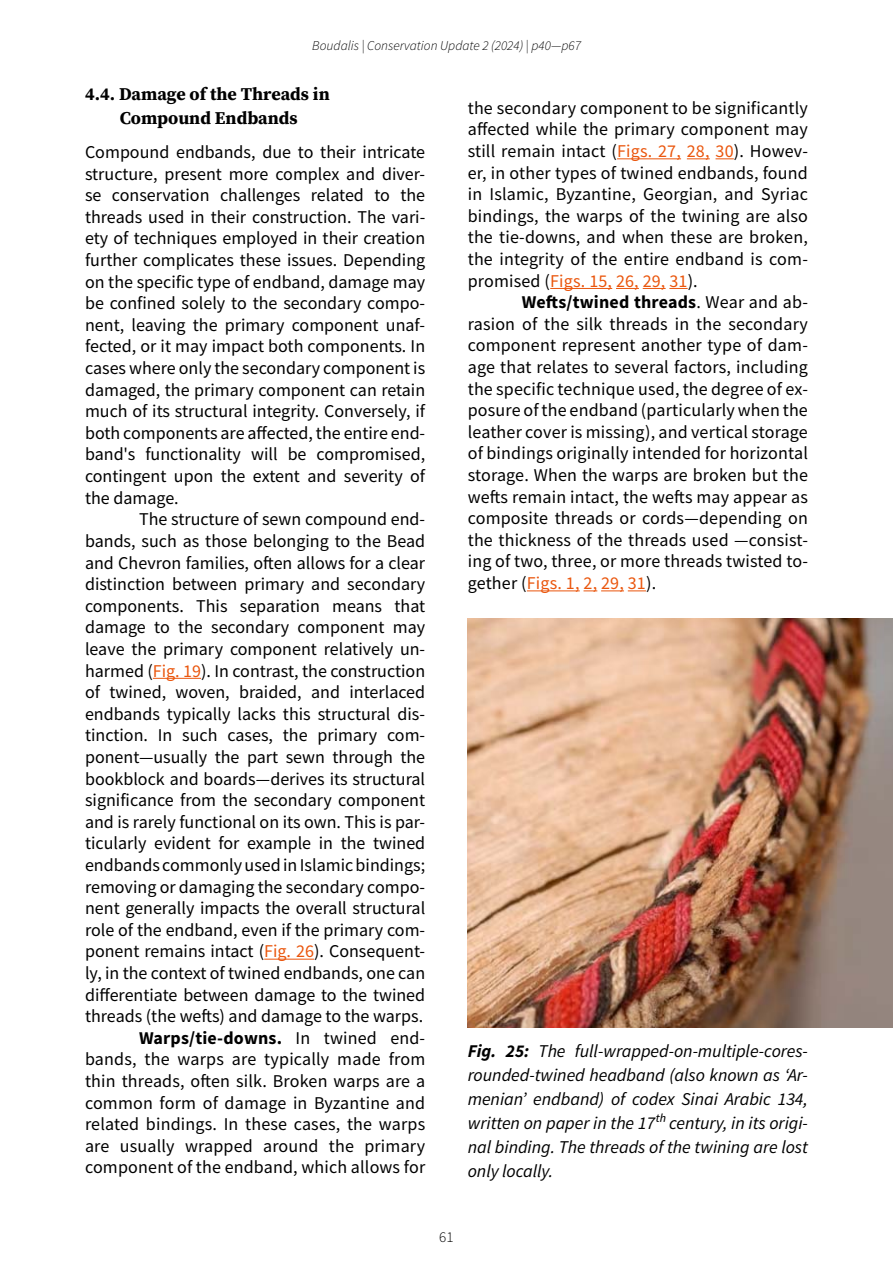
<style>
.page{position:relative;width:893px;height:1263px;background:#fff}
.page>*{position:absolute;margin:0;border:0;box-sizing:border-box;transform-origin:0 0}
.t1{font:18px/21.6px "Source Sans Pro";color:#000;text-align:justify}
.t2{font:italic 18px/24px "Source Sans Pro";letter-spacing:-.005em;color:#000;text-align:justify}
.t3{font:700 18px/24px "Source Serif Pro";color:#000;text-align:center}
.t4{font:300 15px "Source Sans Pro";color:#000}
.t5{font:italic 300 13.5px "Source Sans Pro";color:#000}
.s1{color:#ea560d}
.s2{font-weight:700}
</style>
<div class="page">
<hr style="left:153px;top:678px;width:48px;height:1px;background:#ea560d">
<hr style="left:264px;top:959px;width:50px;height:1px;background:#ea560d">
<hr style="left:617px;top:158px;width:64px;height:1px;background:#ea560d">
<svg style="left:687px;top:158px;width:47px;height:1px"></svg>
<hr style="left:550px;top:288px;width:62px;height:1px;background:#ea560d">
<svg style="left:616px;top:288px;width:72px;height:1px"></svg>
<hr style="left:527px;top:590px;width:53px;height:1px;background:#ea560d">
<svg style="left:583px;top:590px;width:63px;height:1px"></svg>
<img style="left:468px;top:619px;width:425px;height:409px">
<p class="t5" style="left:312px;top:37px;width:270px">Boudalis | Conservation Update 2 (2024) | p40—p67</p>
<p class="t3" style="left:85px;top:81px;width:246px">4.4. Damage of the Threads in<br>Compound Endbands</p>
<p class="t1" style="left:85px;top:141px;width:342px">Compound endbands, due to their intricate structure, present more complex and diver&shy;se conservation challenges related to the threads used in their construction. The vari&shy;ety of techniques employed in their creation further complicates these issues. Depending on the specific type of endband, damage may be confined solely to the secondary compo&shy;nent, leaving the primary component unaf&shy;fected, or it may impact both components. In cases where only the secondary component is damaged, the primary component can retain much of its structural integrity. Conversely, if both components are affected, the entire end&shy;band's functionality will be compromised, contingent upon the extent and severity of the damage.</p>
<p class="t1" style="left:85px;top:508px;width:342px;text-align:right">The structure of sewn compound end-<br>bands, such as those belonging to the Bead and Chevron families, often allows for a clear distinction between primary and secondary components. This separation means that damage to the secondary component may leave the primary component relatively un&shy;harmed (<span class="s1">Fig. 19</span>). In contrast, the construction of twined, woven, braided, and interlaced endbands typically lacks this structural dis&shy;tinction. In such cases, the primary com&shy;ponent—usually the part sewn through the bookblock and boards—derives its structural significance from the secondary component and is rarely functional on its own. This is par&shy;ticularly evident for example in the twined endbands commonly used in Islamic bindings; removing or damaging the secondary compo&shy;nent generally impacts the overall structural role of the endband, even if the primary com&shy;ponent remains intact (<span class="s1">Fig. 26</span>). Consequent&shy;ly, in the context of twined endbands, one can differentiate between damage to the twined threads (the wefts) and damage to the warps.<br><span class="s2">Warps/tie-downs.</span> In twined end&shy;bands, the warps are typically made from thin threads, often silk. Broken warps are a common form of damage in Byzantine and related bindings. In these cases, the warps are usually wrapped around the primary component of the endband, which allows for</p>
<p class="t1" style="left:468px;top:97px;width:342px">the secondary component to be significantly affected while the primary component may still remain intact (<span class="s1">Figs. 27, 28, 30</span>). Howev&shy;er, in other types of twined endbands, found in Islamic, Byzantine, Georgian, and Syriac bindings, the warps of the twining are also the tie-downs, and when these are broken, the integrity of the entire endband is com&shy;promised (<span class="s1">Figs. 15, 26, 29, 31</span>).</p>
<p class="t1" style="left:468px;top:291px;width:342px;text-indent:54px"><span class="s2">Wefts/twined threads</span>. Wear and ab&shy;rasion of the silk threads in the secondary component represent another type of dam&shy;age that relates to several factors, including the specific technique used, the degree of ex&shy;posure of the endband (particularly when the leather cover is missing), and vertical storage of bindings originally intended for horizontal storage. When the warps are broken but the wefts remain intact, the wefts may appear as composite threads or cords—depending on the thickness of the threads used —consist&shy;ing of two, three, or more threads twisted to&shy;gether (<span class="s1">Figs. 1, 2, 29, 31</span>).</p>
<p class="t2" style="left:468px;top:1038px;width:342px"><span class="s2">Fig. 25:</span> The full-wrapped-on-multiple-cores&shy;rounded-twined headband (also known as ‘Ar&shy;menian’ endband) of codex Sinai Arabic 134, written on paper in the 17th century, in its origi&shy;nal binding. The threads of the twining are lost only locally.</p>
<p class="t4" style="left:439px;top:1227px;width:16px">61</p>
</div>
